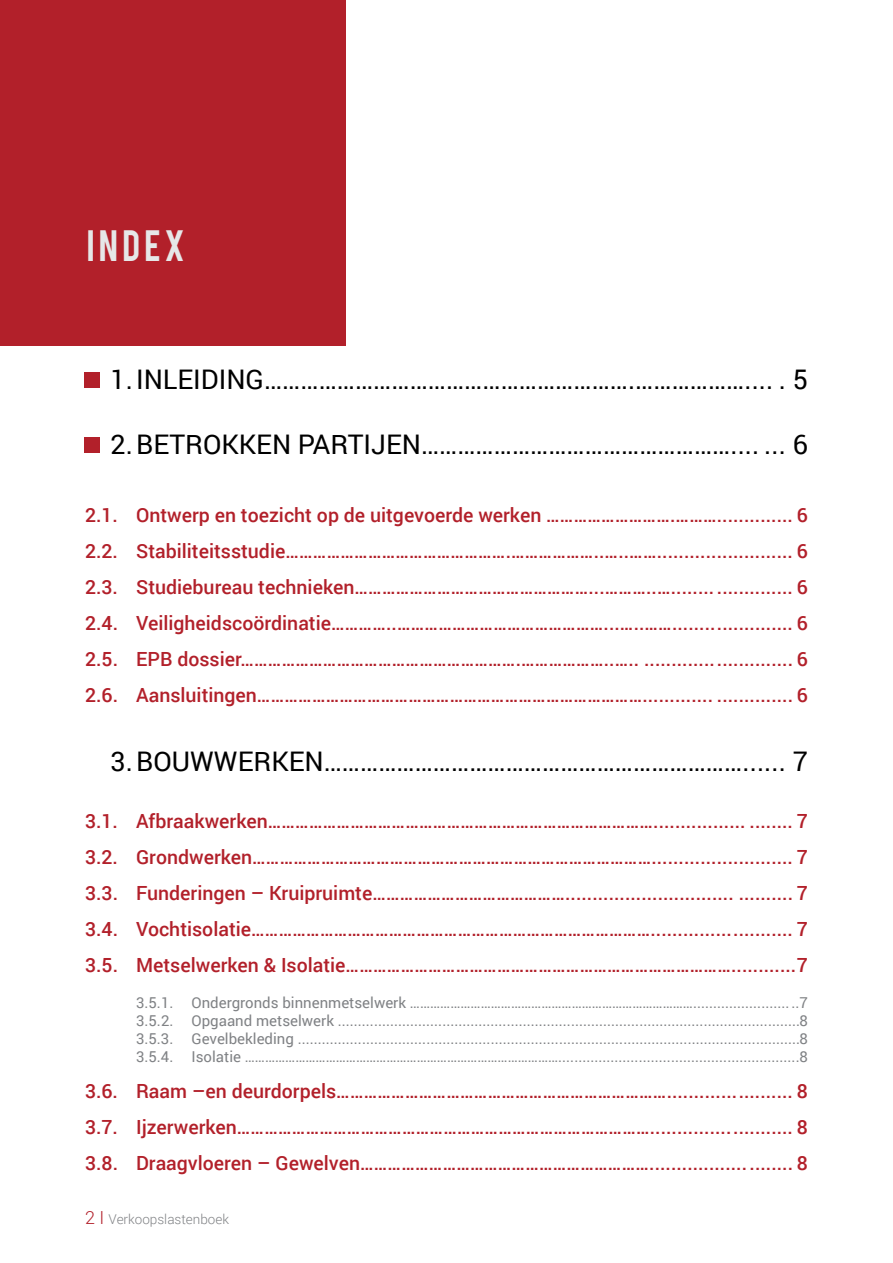
<style>
.page{position:relative;width:893px;height:1263px;background:#fff}
.page>*{position:absolute;margin:0;border:0;box-sizing:border-box;transform-origin:0 0}
.t1{font:34.5px "Bebas";letter-spacing:.125em;color:#e6e7e8}
.t2{font:27px "Roboto";color:#000}
.t3{font:500 19.5px/36px "Roboto";color:#b2202a;text-align:justify}
.t4{font:15px/18px "Roboto";color:#808285;text-align:justify}
.t5{font:300 13.5px "Roboto";color:#808285}
.s1{font-size:18px;color:#b2202a}
</style>
<div class="page">
<div style="left:0;top:0;width:346px;height:346px;background:#b2202a"></div>
<div style="left:84px;top:372px;width:16px;height:16px;background:#b2202a"></div>
<div style="left:84px;top:437px;width:16px;height:16px;background:#b2202a"></div>
<h1 class="t1" style="left:87px;top:220px;width:99px">INDEX</h1>
<h2 class="t2" style="left:111px;top:361px;width:699px">1.INLEIDING…………………………………………………….……………….... . 5</h2>
<h2 class="t2" style="left:111px;top:426px;width:699px">2.BETROKKEN PARTIJEN…………………………………………….... ... 6</h2>
<p class="t3" style="left:85px;top:496px;width:724px">2.1. Ontwerp en toezicht op de uitgevoerde werken ……………………….……….............. 6<br>2.2. Stabiliteitsstudie………………………………………….………………..…..……......................... 6<br>2.3. Studiebureau technieken……………………………………………...………..…...................... 6<br>2.4. Veiligheidscoördinatie…………..………………………………………...…..……...................... 6<br>2.5. EPB dossier…………………………………………………….………………..….. ........................... 6<br>2.6. Aansluitingen…………………………………………………………………………............. .............. 6</p>
<h2 class="t2" style="left:111px;top:742px;width:699px">3.BOUWWERKEN……………………………………………………………...... 7</h2>
<p class="t3" style="left:85px;top:802px;width:724px">3.1. Afbraakwerken…………………………………………………………………………................. ........ 7<br>3.2. Grondwerken…………………………………………………………………………….......................... 7<br>3.3. Funderingen – Kruipruimte……………………………………............................... .......... 7<br>3.4. Vochtisolatie…………………………………………………………………………….......................... 7<br>3.5. Metselwerken &amp; Isolatie…………………………………………………………………………............7</p>
<p class="t4" style="left:136px;top:993px;width:673px">3.5.1. Ondergronds binnenmetselwerk …………………………………………………………………………........................ ..7<br>3.5.2. Opgaand metselwerk ...................................................................................................................8<br>3.5.3. Gevelbekleding .............................................................................................................................8<br>3.5.4. Isolatie …………………………………………………………………………………............................................................8</p>
<p class="t3" style="left:85px;top:1072px;width:724px">3.6. Raam –en deurdorpels………………………………………………………………....................... 8<br>3.7. Ijzerwerken……………………………………………………………………………….......................... 8<br>3.8. Draagvloeren – Gewelven……………………………………………………….......................... 8</p>
<p class="t5" style="left:85px;top:1210px;width:146px"><span class="s1">2 Ӏ</span> Verkoopslastenboek</p>
</div>
